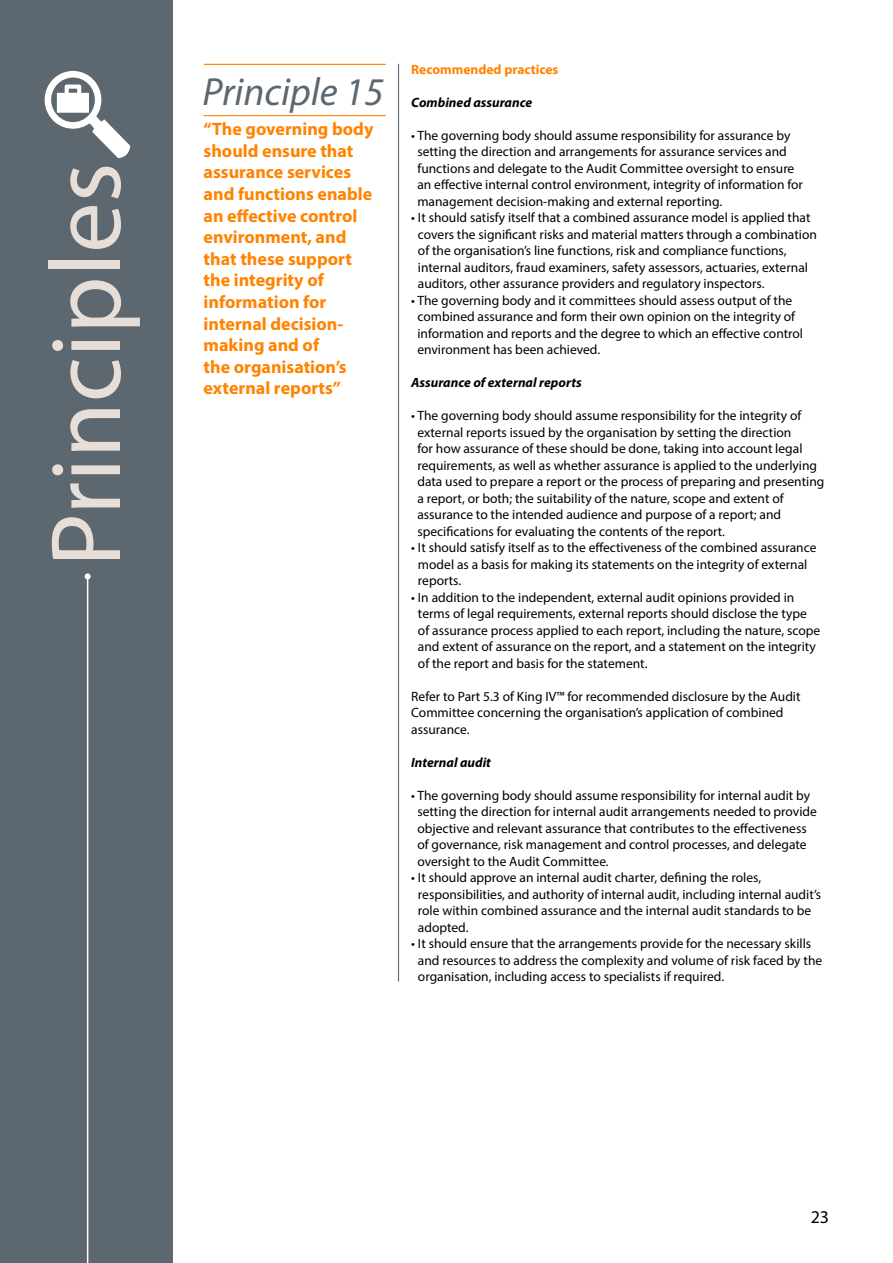
<style>
.page{position:relative;width:893px;height:1263px;background:#fff}
.page>*{position:absolute;margin:0;border:0;box-sizing:border-box;transform-origin:0 0}
.t1{font:100.5px "Myriad Pro";color:#e6ded7}
.t2{font:italic 39.3px "Myriad Pro";color:#5c676f}
.t3{font:700 18px/21.6px "Myriad Pro";color:#ff8300}
.t4{font:18px "Myriad Pro";color:#000}
.t5{font:13.5px/16.5px "Myriad Pro";color:#000}
.t6{font:italic 700 13.5px "Myriad Pro";color:#000}
.t7{font:700 13.5px "Myriad Pro";color:#ff8300}
</style>
<div class="page">
<div style="left:0;top:0;width:172px;height:1263px;background:#5c676f"></div>
<hr style="left:398px;top:64px;width:1px;height:917px;background:#5c676f">
<hr style="left:204px;top:64px;width:182px;height:1px;background:#ff8300">
<hr style="left:204px;top:115px;width:182px;height:1px;background:#ff8300">
<svg style="left:45px;top:71px;width:85px;height:87px"></svg>
<hr style="left:87px;top:576px;width:1px;height:687px;background:#fff">
<svg style="left:85px;top:573px;width:6px;height:6px"></svg>
<h1 class="t1" style="left:24px;top:567px;width:405px;rotate:-90deg">Principles</h1>
<h2 class="t2" style="left:203px;top:67px;width:183px">Principle 15</h2>
<p class="t3" style="left:204px;top:118px;width:171px">“The governing body should ensure that assurance services and functions enable an effective control environment, and that these support the integrity of information for internal decision&shy;making and of<br>the organisation’s external reports”</p>
<p class="t7" style="left:411px;top:61px;width:149px">Recommended practices</p>
<p class="t6" style="left:411px;top:94px;width:122px">Combined assurance</p>
<p class="t5" style="left:417px;top:127px;width:387px;text-indent:-6px">• The governing body should assume responsibility for assurance by setting the direction and arrangements for assurance services and functions and delegate to the Audit Committee oversight to ensure an effective internal control environment, integrity of information for management decision-making and external reporting.</p>
<p class="t5" style="left:418px;top:209px;width:400px;text-indent:-7px">• It should satisfy itself that a combined assurance model is applied that covers the significant risks and material matters through a combination of the organisation’s line functions, risk and compliance functions, internal auditors, fraud examiners, safety assessors, actuaries, external auditors, other assurance providers and regulatory inspectors.</p>
<p class="t5" style="left:417px;top:292px;width:387px;text-indent:-6px">• The governing body and it committees should assess output of the combined assurance and form their own opinion on the integrity of information and reports and the degree to which an effective control environment has been achieved.</p>
<p class="t6" style="left:411px;top:374px;width:172px">Assurance of external reports</p>
<p class="t5" style="left:417px;top:407px;width:408px;text-indent:-6px">• The governing body should assume responsibility for the integrity of external reports issued by the organisation by setting the direction<br>for how assurance of these should be done, taking into account legal requirements, as well as whether assurance is applied to the underlying data used to prepare a report or the process of preparing and presenting a report, or both; the suitability of the nature, scope and extent of assurance to the intended audience and purpose of a report; and specifications for evaluating the contents of the report.</p>
<p class="t5" style="left:418px;top:539px;width:400px;text-indent:-7px">• It should satisfy itself as to the effectiveness of the combined assurance model as a basis for making its statements on the integrity of external reports.</p>
<p class="t5" style="left:418px;top:589px;width:404px;text-indent:-7px">• In addition to the independent, external audit opinions provided in terms of legal requirements, external reports should disclose the type of assurance process applied to each report, including the nature, scope and extent of assurance on the report, and a statement on the integrity of the report and basis for the statement.</p>
<p class="t5" style="left:411px;top:688px;width:391px">Refer to Part 5.3 of King IV™ for recommended disclosure by the Audit<br>Committee concerning the organisation’s application of combined assurance.</p>
<p class="t6" style="left:411px;top:753px;width:81px">Internal audit</p>
<p class="t5" style="left:417px;top:787px;width:401px;text-indent:-6px">• The governing body should assume responsibility for internal audit by setting the direction for internal audit arrangements needed to provide objective and relevant assurance that contributes to the effectiveness of governance, risk management and control processes, and delegate oversight to the Audit Committee.</p>
<p class="t5" style="left:418px;top:869px;width:405px;text-indent:-7px">• It should approve an internal audit charter, defining the roles, responsibilities, and authority of internal audit, including internal audit’s role within combined assurance and the internal audit standards to be adopted.</p>
<p class="t5" style="left:418px;top:935px;width:406px;text-indent:-7px">• It should ensure that the arrangements provide for the necessary skills and resources to address the complexity and volume of risk faced by the organisation, including access to specialists if required.</p>
<h3 class="t4" style="left:811px;top:1206px;width:20px">23</h3>
</div>
